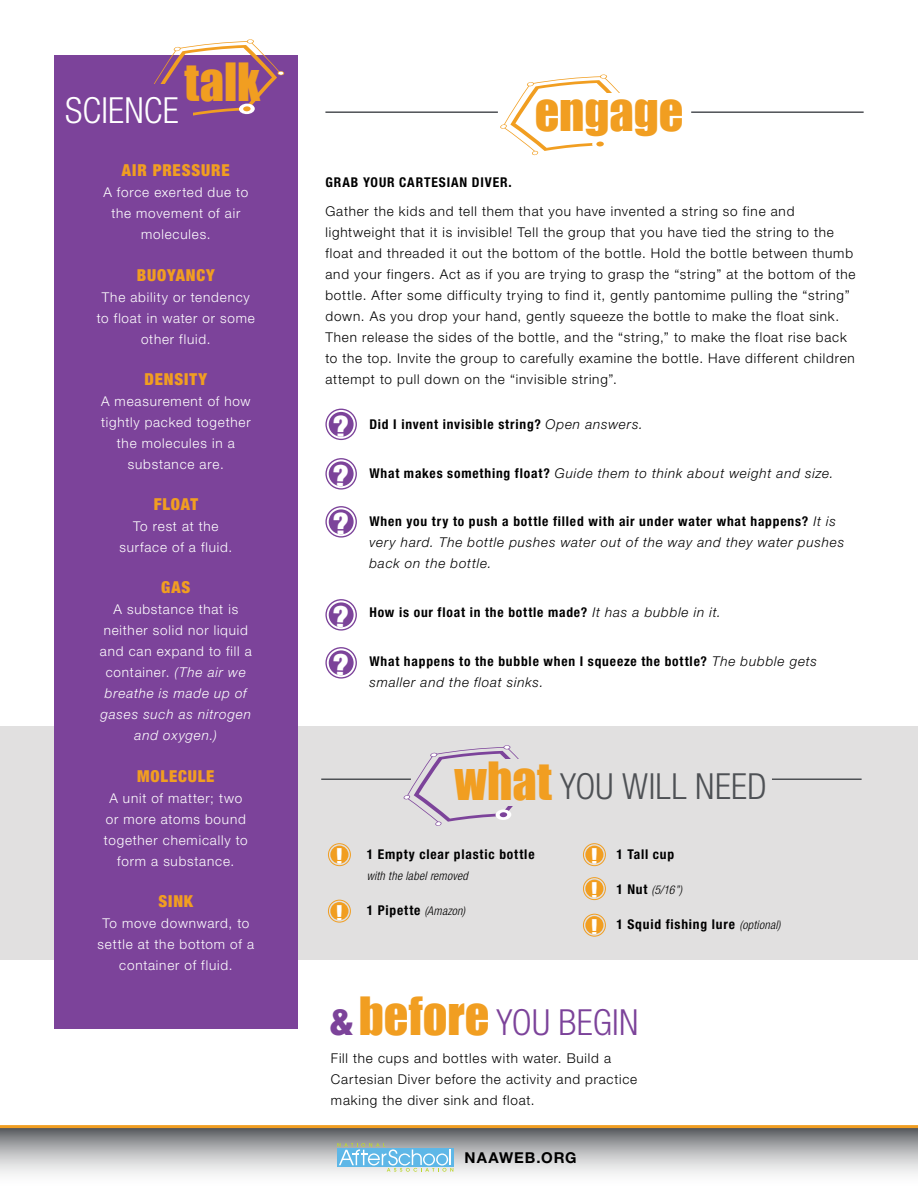
<style>
.page{position:relative;width:918px;height:1188px;background:#fff}
.page>*{position:absolute;margin:0;border:0;box-sizing:border-box;transform-origin:0 0}
.t1{font:48.45px "Impact";letter-spacing:-.005em;color:#f19e21}
.t2{font:300 condensed 36px "Helvetica Neue LT Std";letter-spacing:.005em;color:#4e5155}
.t3{font:300 condensed 36px "Helvetica Neue LT Std";letter-spacing:.005em;color:#7c439a}
.t4{font:300 condensed 36px "Helvetica Neue LT Std";letter-spacing:.005em;color:#fff}
.t5{font:900 condensed 32.4px "Helvetica Neue LT Std";color:#fff}
.t6{font:900 condensed 23.55px/33.9px "Helvetica Neue LT Std";color:#fff}
.t7{font:900 condensed 16.5px "Helvetica Neue LT Std";letter-spacing:.05em;color:#f19e21}
.t8{font:700 15px "Helvetica Neue LT Std";letter-spacing:.06em;color:#000}
.t9{font:300 13.5px/21px "Helvetica Neue LT Std";letter-spacing:.06em;color:#000}
.t10{font:300 13.5px/21px "Helvetica Neue LT Std";letter-spacing:.06em;color:#fff;text-align:center}
.t11{font:700 condensed 13.5px/21px "Helvetica Neue LT Std";letter-spacing:.06em;color:#000}
.t12{font:italic 300 13.5px/21px "Helvetica Neue LT Std";letter-spacing:.055em;color:#000}
.t13{font:italic 300 condensed 12px "Helvetica Neue LT Std";letter-spacing:.02em;color:#000}
.s1{font-style:italic}
.s2{font-weight:300;font-style:italic;font-stretch:normal}
.s3{font-weight:700;font-style:normal;font-stretch:condensed}
.s4{font-family:"Impact";font-weight:400;font-stretch:normal;font-size:48.45px;color:#f19e21}
.s5{font-weight:300;font-style:italic;font-size:12px}
.s6{font-weight:700;font-style:normal;font-size:13.5px}
.s7{font-weight:900}
</style>
<div class="page">
<div style="left:0;top:726px;width:918px;height:233px;background:#e1e0e0"></div>
<svg style="left:500px;top:74px;width:120px;height:82px"></svg>
<hr style="left:325px;top:111px;width:173px;height:2px;background:#4e5155">
<div style="left:559px;top:94px;width:107px;height:46px;background:#fff"></div>
<hr style="left:321px;top:779px;width:90px;height:1px;background:#4e5155">
<svg style="left:403px;top:745px;width:116px;height:80px"></svg>
<div style="left:471px;top:759px;width:107px;height:47px;background:#e1e0e0"></div>
<hr style="left:772px;top:779px;width:90px;height:1px;background:#4e5155">
<div style="left:328px;top:843px;width:23px;height:23px;border:1px solid #f19e21;border-radius:50%"></div>
<div style="left:330px;top:846px;width:18px;height:18px;background:#f19e21;border-radius:50%"></div>
<div style="left:328px;top:900px;width:23px;height:23px;border:1px solid #f19e21;border-radius:50%"></div>
<div style="left:330px;top:902px;width:18px;height:18px;background:#f19e21;border-radius:50%"></div>
<svg style="left:0;top:1128px;width:918px;height:46px;background:#afb0b2"></svg>
<svg style="left:337px;top:1143px;width:116px;height:29px;background:#98c7db"></svg>
<hr style="left:0;top:1125px;width:918px;height:3px;background:#f19e21">
<div style="left:54px;top:55px;width:244px;height:974px;background:#7c439a"></div>
<svg style="left:154px;top:39px;width:130px;height:77px"></svg>
<div style="left:65px;top:85px;width:127px;height:38px;background:#7c439a"></div>
<hr style="left:691px;top:111px;width:173px;height:2px;background:#4e5155">
<div style="left:325px;top:409px;width:32px;height:31px;border:1px solid #7c439a;border-radius:50%"></div>
<div style="left:329px;top:412px;width:25px;height:25px;background:#7c439a;border-radius:50%"></div>
<div style="left:325px;top:458px;width:32px;height:32px;border:1px solid #7c439a;border-radius:50%"></div>
<svg style="left:329px;top:461px;width:25px;height:26px"></svg>
<div style="left:325px;top:506px;width:32px;height:32px;border:1px solid #7c439a;border-radius:50%"></div>
<div style="left:329px;top:509px;width:25px;height:25px;background:#7c439a;border-radius:50%"></div>
<div style="left:325px;top:599px;width:32px;height:32px;border:1px solid #7c439a;border-radius:50%"></div>
<svg style="left:329px;top:602px;width:25px;height:26px"></svg>
<div style="left:325px;top:647px;width:32px;height:32px;border:1px solid #7c439a;border-radius:50%"></div>
<svg style="left:329px;top:650px;width:25px;height:26px"></svg>
<div style="left:583px;top:843px;width:23px;height:23px;border:1px solid #f19e21;border-radius:50%"></div>
<div style="left:585px;top:846px;width:18px;height:18px;background:#f19e21;border-radius:50%"></div>
<div style="left:583px;top:877px;width:23px;height:23px;border:1px solid #f19e21;border-radius:50%"></div>
<div style="left:585px;top:880px;width:18px;height:18px;background:#f19e21;border-radius:50%"></div>
<div style="left:583px;top:914px;width:23px;height:23px;border:1px solid #f19e21;border-radius:50%"></div>
<div style="left:585px;top:916px;width:18px;height:18px;background:#f19e21;border-radius:50%"></div>
<svg style="left:333px;top:464px;width:15px;height:24px"></svg>
<svg style="left:333px;top:605px;width:15px;height:72px"></svg>
<h1 class="t1" style="left:185px;top:44px;width:77px">talk</h1>
<h2 class="t4" style="left:65px;top:90px;width:115px">SCIENCE</h2>
<p class="t7" style="left:122px;top:160px;width:109px">AIR PRESSURE</p>
<p class="t10" style="left:103px;top:182px;width:146px">A force exerted due to the movement of air molecules.</p>
<p class="t7" style="left:137px;top:265px;width:79px">BUOYANCY</p>
<p class="t10" style="left:97px;top:286px;width:160px">The ability or tendency to float in water or some other fluid.</p>
<p class="t7" style="left:145px;top:369px;width:64px">DENSITY</p>
<p class="t10" style="left:101px;top:390px;width:151px">A measurement of how tightly packed together the molecules in a substance are.</p>
<p class="t7" style="left:154px;top:494px;width:46px">FLOAT</p>
<p class="t10" style="left:119px;top:515px;width:114px">To rest at the surface of a fluid.</p>
<p class="t7" style="left:161px;top:577px;width:31px">GAS</p>
<p class="t10" style="left:100px;top:599px;width:153px">A substance that is neither solid nor liquid and can expand to fill a container. <span class="s1">(The air we breathe is made up of gases such as nitrogen and oxygen.)</span></p>
<p class="t7" style="left:137px;top:766px;width:79px">MOLECULE</p>
<p class="t10" style="left:104px;top:787px;width:145px">A unit of matter; two or more atoms bound together chemically to form a substance.</p>
<p class="t7" style="left:159px;top:891px;width:36px">SINK</p>
<p class="t10" style="left:98px;top:912px;width:158px">To move downward, to settle at the bottom of a container of fluid.</p>
<h1 class="t1" style="left:535px;top:75px;width:150px">engage</h1>
<p class="t11" style="left:325px;top:172px;width:188px">GRAB YOUR CARTESIAN DIVER.</p>
<p class="t9" style="left:325px;top:200px;width:532px">Gather the kids and tell them that you have invented a string so fine and lightweight that it is invisible! Tell the group that you have tied the string to the float and threaded it out the bottom of the bottle. Hold the bottle between thumb and your fingers. Act as if you are trying to grasp the “string” at the bottom of the bottle. After some difficulty trying to find it, gently pantomime pulling the “string” down. As you drop your hand, gently squeeze the bottle to make the float sink.<br>Then release the sides of the bottle, and the “string,” to make the float rise back to the top. Invite the group to carefully examine the bottle. Have different children attempt to pull down on the “invisible string”.</p>
<h3 class="t5" style="left:333px;top:406px;width:18px">?</h3>
<h3 class="t5" style="left:333px;top:504px;width:18px">?</h3>
<p class="t11" style="left:369px;top:413px;width:275px">Did I invent invisible string? <span class="s2">Open answers.</span></p>
<p class="t12" style="left:369px;top:462px;width:466px"><span class="s3">What makes something float?</span> Guide them to think about weight and size.</p>
<p class="t12" style="left:369px;top:511px;width:476px"><span class="s3">When you try to push a bottle filled with air under water what happens?</span> It is very hard. The bottle pushes water out of the way and they water pushes back on the bottle.</p>
<p class="t11" style="left:369px;top:602px;width:353px">How is our float in the bottle made? <span class="s2">It has a bubble in it.</span></p>
<p class="t11" style="left:369px;top:650px;width:449px">What happens to the bubble when I squeeze the bottle? <span class="s2">The bubble gets smaller and the float sinks.</span></p>
<h3 class="t6" style="left:336px;top:839px;width:9px">!</h3>
<h3 class="t6" style="left:336px;top:896px;width:9px">!</h3>
<h2 class="t2" style="left:454px;top:766px;width:314px"><span class="s4">what</span> YOU WILL NEED</h2>
<p class="t11" style="left:367px;top:843px;width:169px">1 Empty clear plastic bottle</p>
<p class="t13" style="left:367px;top:869px;width:103px">with the label removed</p>
<p class="t11" style="left:367px;top:900px;width:100px">1 Pipette <span class="s5">(Amazon)</span></p>
<h3 class="t6" style="left:591px;top:839px;width:9px">! !</h3>
<h3 class="t6" style="left:591px;top:910px;width:9px">!</h3>
<p class="t11" style="left:616px;top:843px;width:59px">1 Tall cup</p>
<p class="t13" style="left:616px;top:883px;width:67px"><span class="s6">1 Nut</span> (5/16”)</p>
<p class="t11" style="left:616px;top:914px;width:166px">1 Squid fishing lure <span class="s5">(optional)</span></p>
<h2 class="t3" style="left:330px;top:1002px;width:310px"><span class="s7">&amp;</span> <span class="s4">before</span> YOU BEGIN</h2>
<p class="t9" style="left:331px;top:1047px;width:308px">Fill the cups and bottles with water. Build a<br>Cartesian Diver before the activity and practice making the diver sink and float.</p>
<p class="t8" style="left:465px;top:1148px;width:114px">NAAWEB.ORG</p>
</div>
